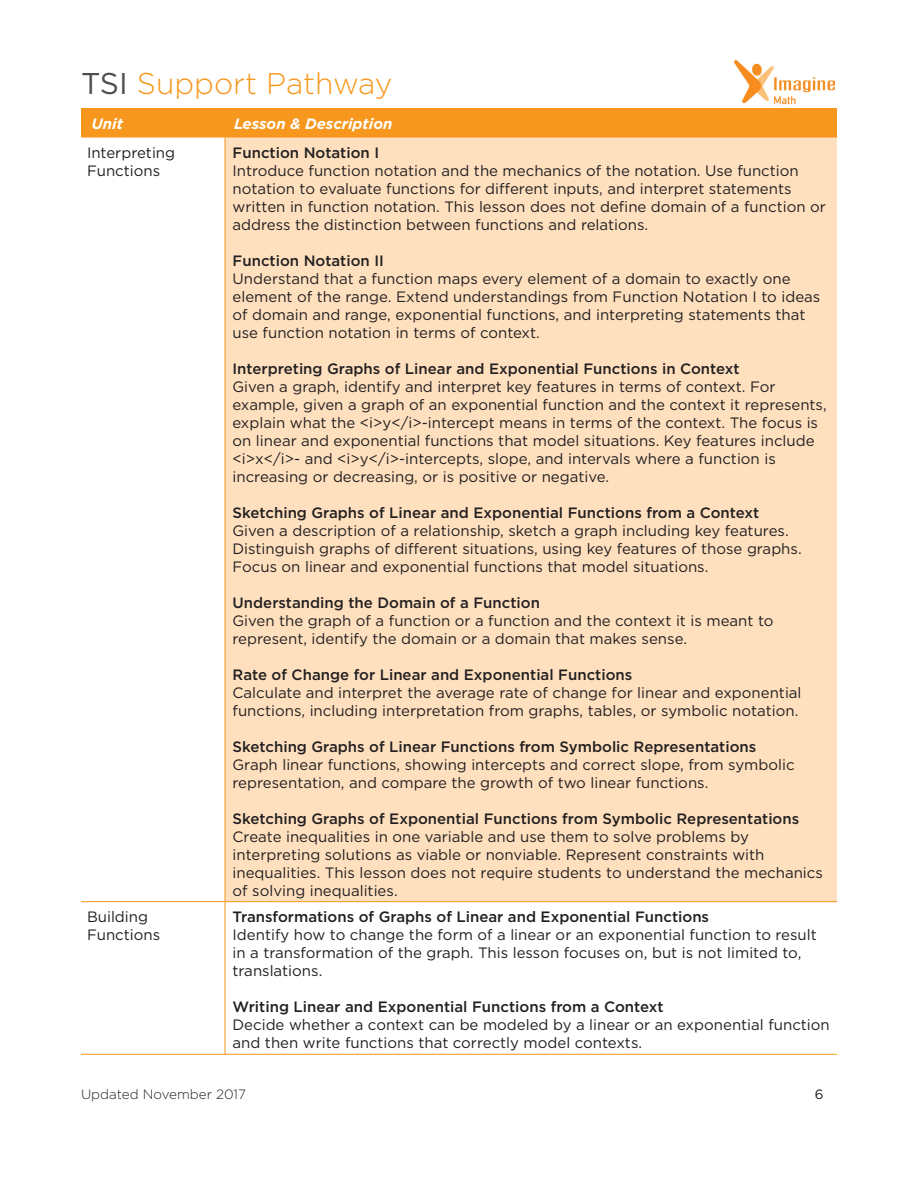
<style>
.page{position:relative;width:918px;height:1188px;background:#fff}
.page>*{position:absolute;margin:0;border:0;box-sizing:border-box;transform-origin:0 0}
.t1{font:300 30px "Gotham";color:#f7971d}
.t2{font:15px/18px "Gotham";color:#231f20}
.Lesson{font:500 15px "Gotham";color:#231f20}
.t3{font:italic 700 15px "Gotham";color:#fff}
.t4{font:300 13.5px "Gotham";color:#231f20}
.t5{font:13.5px "Gotham";color:#231f20}
.s1{font-weight:400;color:#4c4d4f}
</style>
<div class="page">
<div style="left:81px;top:108px;width:756px;height:29px;background:#f7971d"></div>
<img style="left:735px;top:60px;width:99px;height:45px">
<div style="left:225px;top:137px;width:612px;height:765px;background:#fee0bf"></div>
<hr style="left:81px;top:137px;width:144px;height:1px;background:#f7971d">
<hr style="left:225px;top:137px;width:612px;height:1px;background:#f7971d">
<hr style="left:225px;top:137px;width:1px;height:764px;background:#f7971d">
<hr style="left:81px;top:901px;width:144px;height:1px;background:#f7971d">
<hr style="left:225px;top:901px;width:612px;height:1px;background:#f7971d">
<hr style="left:225px;top:902px;width:1px;height:152px;background:#f7971d">
<hr style="left:81px;top:1054px;width:144px;height:1px;background:#f7971d">
<hr style="left:225px;top:1054px;width:612px;height:1px;background:#f7971d">
<h1 class="t1" style="left:81px;top:65px;width:313px"><span class="s1">TSI</span> Support Pathway</h1>
<p class="t3" style="left:92px;top:113px;width:33px">Unit</p>
<p class="t3" style="left:234px;top:113px;width:160px">Lesson &amp; Description</p>
<p class="t2" style="left:87px;top:143px;width:90px">Interpreting<br>Functions</p>
<p class="Lesson" style="left:233px;top:143px;width:148px">Function Notation I</p>
<p class="t2" style="left:233px;top:161px;width:595px">Introduce function notation and the mechanics of the notation. Use function notation to evaluate functions for different inputs, and interpret statements written in function notation. This lesson does not define domain of a function or address the distinction between functions and relations.</p>
<p class="Lesson" style="left:233px;top:251px;width:153px">Function Notation II</p>
<p class="t2" style="left:233px;top:269px;width:589px">Understand that a function maps every element of a domain to exactly one element of the range. Extend understandings from Function Notation I to ideas of domain and range, exponential functions, and interpreting statements that use function notation in terms of context.</p>
<p class="Lesson" style="left:233px;top:359px;width:509px">Interpreting Graphs of Linear and Exponential Functions in Context</p>
<p class="t2" style="left:233px;top:377px;width:596px">Given a graph, identify and interpret key features in terms of context. For example, given a graph of an exponential function and the context it represents, explain what the &lt;i&gt;y&lt;/i&gt;-intercept means in terms of the context. The focus is on linear and exponential functions that model situations. Key features include &lt;i&gt;x&lt;/i&gt;- and &lt;i&gt;y&lt;/i&gt;-intercepts, slope, and intervals where a function is increasing or decreasing, or is positive or negative.</p>
<p class="Lesson" style="left:233px;top:503px;width:528px">Sketching Graphs of Linear and Exponential Functions from a Context</p>
<p class="t2" style="left:233px;top:521px;width:571px">Given a description of a relationship, sketch a graph including key features.<br>Distinguish graphs of different situations, using key features of those graphs.<br>Focus on linear and exponential functions that model situations.</p>
<p class="Lesson" style="left:233px;top:593px;width:309px">Understanding the Domain of a Function</p>
<p class="t2" style="left:233px;top:611px;width:543px">Given the graph of a function or a function and the context it is meant to represent, identify the domain or a domain that makes sense.</p>
<p class="Lesson" style="left:233px;top:665px;width:401px">Rate of Change for Linear and Exponential Functions</p>
<p class="t2" style="left:233px;top:683px;width:571px">Calculate and interpret the average rate of change for linear and exponential functions, including interpretation from graphs, tables, or symbolic notation.</p>
<p class="Lesson" style="left:233px;top:737px;width:525px">Sketching Graphs of Linear Functions from Symbolic Representations</p>
<p class="t2" style="left:233px;top:755px;width:564px">Graph linear functions, showing intercepts and correct slope, from symbolic representation, and compare the growth of two linear functions.</p>
<p class="Lesson" style="left:233px;top:809px;width:568px">Sketching Graphs of Exponential Functions from Symbolic Representations</p>
<p class="t2" style="left:233px;top:827px;width:592px">Create inequalities in one variable and use them to solve problems by interpreting solutions as viable or nonviable. Represent constraints with inequalities. This lesson does not require students to understand the mechanics of solving inequalities.</p>
<p class="t2" style="left:87px;top:908px;width:75px">Building<br>Functions</p>
<p class="Lesson" style="left:233px;top:907px;width:478px">Transformations of Graphs of Linear and Exponential Functions</p>
<p class="t2" style="left:233px;top:926px;width:586px">Identify how to change the form of a linear or an exponential function to result in a transformation of the graph. This lesson focuses on, but is not limited to, translations.</p>
<p class="Lesson" style="left:233px;top:997px;width:433px">Writing Linear and Exponential Functions from a Context</p>
<p class="t2" style="left:233px;top:1016px;width:599px">Decide whether a context can be modeled by a linear or an exponential function and then write functions that correctly model contexts.</p>
<p class="t4" style="left:81px;top:1086px;width:167px">Updated November 2017</p>
<p class="t5" style="left:815px;top:1086px;width:10px">6</p>
</div>
